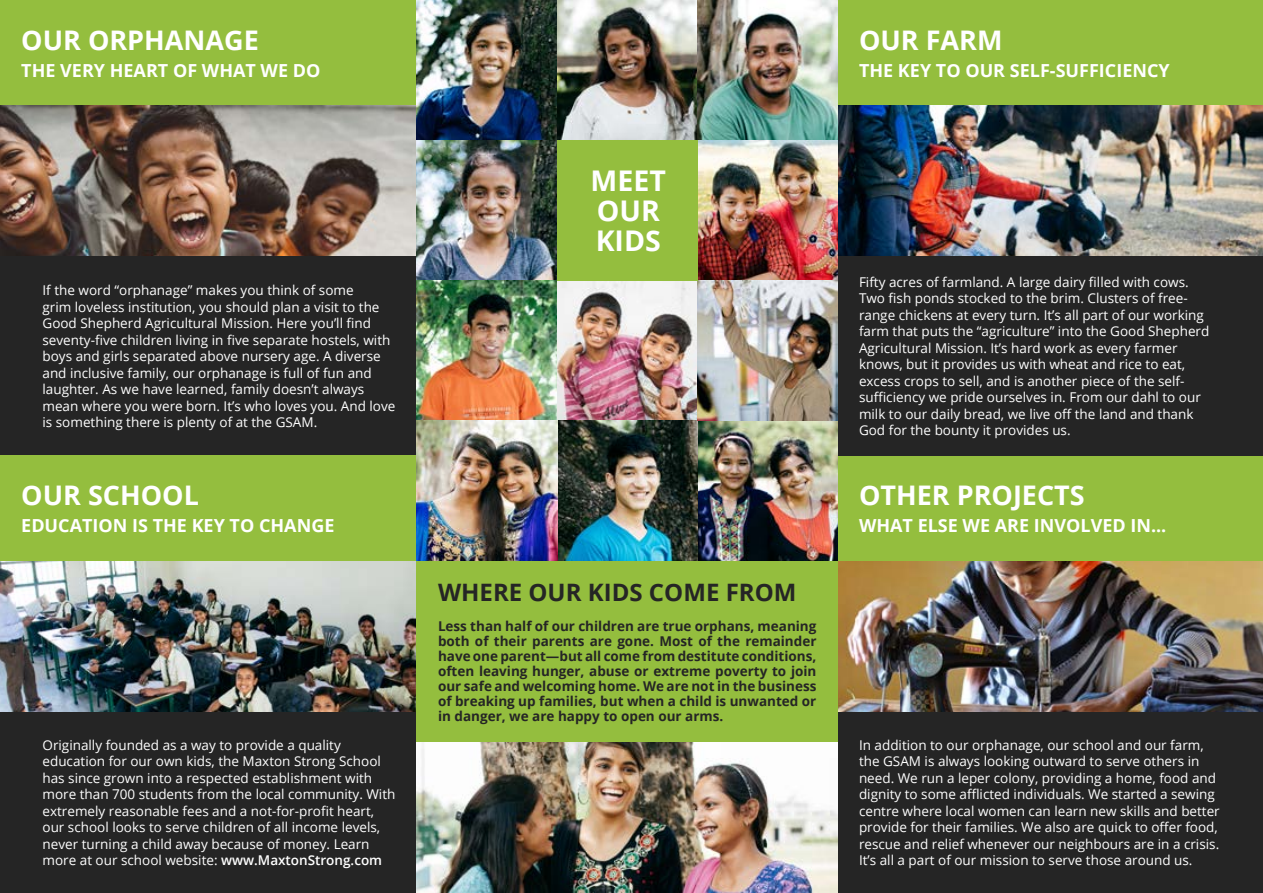
<style>
.page{position:relative;width:1263px;height:893px;background:#252525}
.page>*{position:absolute;margin:0;border:0;box-sizing:border-box;transform-origin:0 0}
.t1{font:700 28.5px/30px "Open Sans";color:#fff}
.t2{font:700 27px "Open Sans";color:#fff}
.t3{font:700 24px "Open Sans";color:#252525}
.t4{font:700 18px "Open Sans";color:#fff}
.t5{font:13.5px/16.5px "Open Sans";color:#fff}
.t6{font:700 13.5px/15px "Open Sans";color:#252525;text-align:justify}
.s1{font-weight:600}
</style>
<div class="page">
<div style="left:0;top:0;width:417px;height:106px;background:#94be3e"></div>
<div style="left:838px;top:0;width:425px;height:106px;background:#94be3e"></div>
<div style="left:0;top:456px;width:417px;height:105px;background:#94be3e"></div>
<div style="left:838px;top:456px;width:425px;height:105px;background:#94be3e"></div>
<img style="left:0;top:106px;width:417px;height:150px">
<img style="left:838px;top:106px;width:425px;height:150px">
<img style="left:0;top:561px;width:417px;height:151px">
<img style="left:838px;top:561px;width:425px;height:151px">
<img style="left:417px;top:0;width:140px;height:561px">
<img style="left:697px;top:140px;width:141px;height:421px">
<img style="left:557px;top:0;width:281px;height:140px">
<img style="left:557px;top:281px;width:140px;height:280px">
<div style="left:557px;top:140px;width:140px;height:141px;background:#94be3e"></div>
<div style="left:417px;top:561px;width:421px;height:332px;background:#94be3e"></div>
<img style="left:417px;top:742px;width:421px;height:151px">
<h2 class="t2" style="left:21px;top:21px;width:239px">OUR ORPHANAGE</h2>
<h3 class="t4" style="left:21px;top:57px;width:301px">THE VERY HEART OF WHAT WE DO</h3>
<h1 class="t1" style="left:591px;top:165px;width:77px">MEET<br>OUR<br>KIDS</h1>
<h2 class="t2" style="left:859px;top:21px;width:145px">OUR FARM</h2>
<h3 class="t4" style="left:859px;top:57px;width:312px">THE KEY TO OUR SELF-SUFFICIENCY</h3>
<p class="t5" style="left:43px;top:282px;width:354px">If the word “orphanage” makes you think of some<br>grim loveless institution, you should plan a visit to the Good Shepherd Agricultural Mission. Here you’ll find seventy-five children living in five separate hostels, with boys and girls separated above nursery age. A diverse and inclusive family, our orphanage is full of fun and laughter. As we have learned, family doesn’t always mean where you were born. It’s who loves you. And love is something there is plenty of at the GSAM.</p>
<p class="t5" style="left:859px;top:273px;width:352px">Fifty acres of farmland. A large dairy filled with cows.<br>Two fish ponds stocked to the brim. Clusters of free&shy;range chickens at every turn. It’s all part of our working farm that puts the “agriculture” into the Good Shepherd Agricultural Mission. It’s hard work as every farmer knows, but it provides us with wheat and rice to eat, excess crops to sell, and is another piece of the self&shy;sufficiency we pride ourselves in. From our dahl to our milk to our daily bread, we live off the land and thank God for the bounty it provides us.</p>
<h2 class="t2" style="left:21px;top:476px;width:179px">OUR SCHOOL</h2>
<h3 class="t4" style="left:21px;top:513px;width:315px">EDUCATION IS THE KEY TO CHANGE</h3>
<h3 class="t3" style="left:438px;top:575px;width:360px">WHERE OUR KIDS COME FROM</h3>
<p class="t6" style="left:438px;top:618px;width:380px">Less than half of our children are true orphans, meaning both of their parents are gone. Most of the remainder have one parent—but all come from destitute conditions, often leaving hunger, abuse or extreme poverty to join our safe and welcoming home. We are not in the business of breaking up families, but when a child is unwanted or in danger, we are happy to open our arms.</p>
<h2 class="t2" style="left:859px;top:476px;width:227px">OTHER PROJECTS</h2>
<h3 class="t4" style="left:859px;top:513px;width:309px">WHAT ELSE WE ARE INVOLVED IN...</h3>
<p class="t5" style="left:43px;top:736px;width:354px">Originally founded as a way to provide a quality education for our own kids, the Maxton Strong School has since grown into a respected establishment with more than 700 students from the local community. With extremely reasonable fees and a not-for-profit heart, our school looks to serve children of all income levels, never turning a child away because of money. Learn more at our school website: <span class="s1">www.MaxtonStrong.com</span></p>
<p class="t5" style="left:859px;top:736px;width:362px">In addition to our orphanage, our school and our farm, the GSAM is always looking outward to serve others in need. We run a leper colony, providing a home, food and dignity to some afflicted individuals. We started a sewing centre where local women can learn new skills and better provide for their families. We also are quick to offer food, rescue and relief whenever our neighbours are in a crisis.<br>It’s all a part of our mission to serve those around us.</p>
</div>
